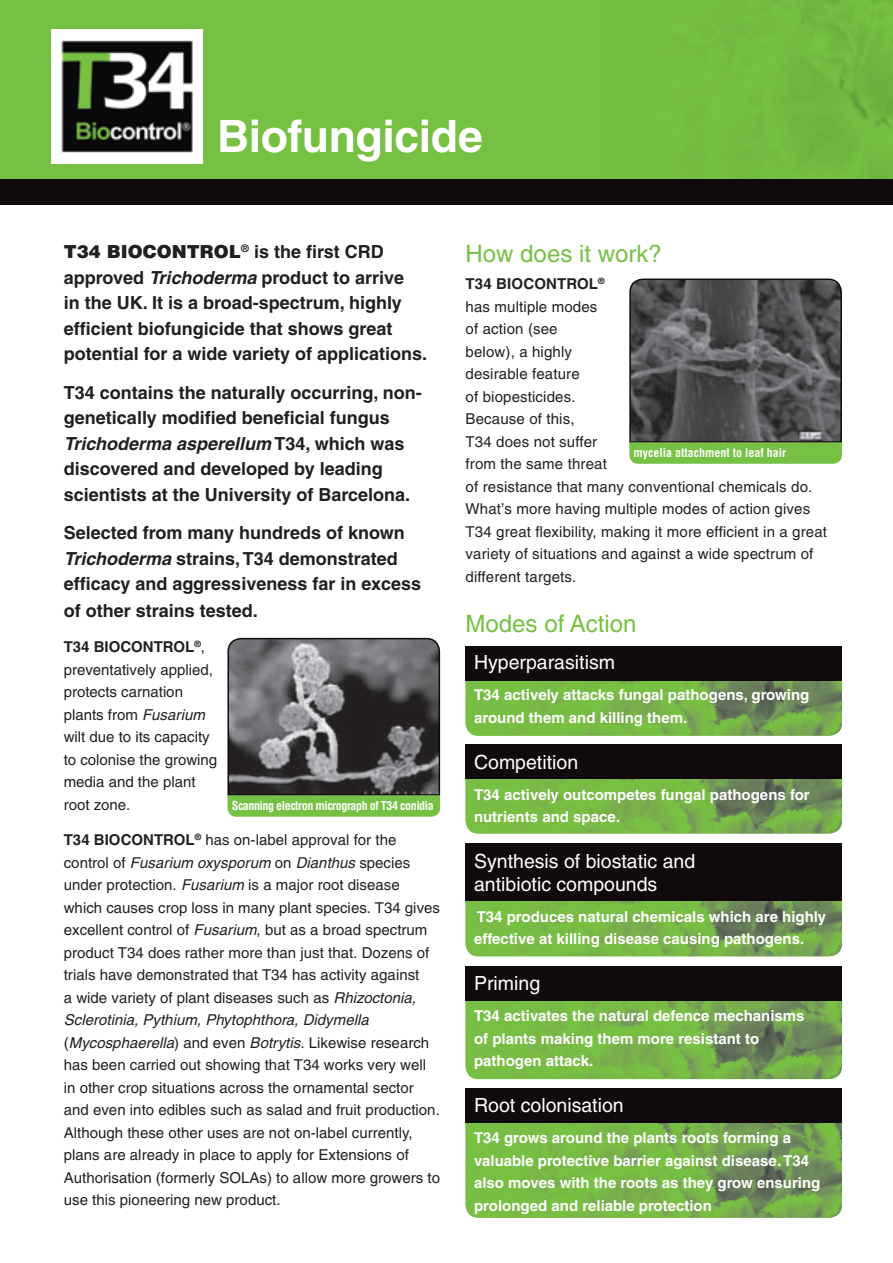
<style>
.page{position:relative;width:893px;height:1263px;background:#fff}
.page>*{position:absolute;margin:0;border:0;box-sizing:border-box;transform-origin:0 0}
.t1{font:700 44.7px "Helvetica";letter-spacing:-.01em;color:#fff}
.t2{font:24px "Helvetica";color:#76c043}
.t3{font:19.5px/22.5px "Helvetica";color:#fff}
.t4{font:700 18px/25.5px "Helvetica";color:#231f20}
.t5{font:15px/22.5px "Helvetica";color:#231f20}
.t6{font:700 15px/22.5px "Helvetica";color:#fff}
.t7{font:700 condensed 12px "Helvetica";letter-spacing:-.035em;color:#fff}
.t8{font:700 condensed 12px "Helvetica";color:#fff}
.s1{font-weight:900}
.s2{font-style:italic}
.s3{font-weight:700}
</style>
<div class="page">
<div style="left:0;top:0;width:893px;height:204px;background:#110a0c"></div>
<div style="left:0;top:0;width:893px;height:179px;background:#76c043"></div>
<img style="left:788px;top:0;width:105px;height:179px">
<img style="left:51px;top:30px;width:151px;height:134px">
<svg style="left:227px;top:637px;width:214px;height:180px;background:#646c60"></svg>
<svg style="left:629px;top:278px;width:213px;height:186px;background:#586054"></svg>
<img style="left:466px;top:680px;width:376px;height:56px">
<img style="left:466px;top:778px;width:376px;height:55px">
<img style="left:466px;top:1000px;width:376px;height:79px">
<img style="left:466px;top:1123px;width:376px;height:95px">
<img style="left:466px;top:901px;width:376px;height:55px">
<div style="left:466px;top:646px;width:376px;height:34px;background:#110a0c"></div>
<div style="left:466px;top:744px;width:376px;height:34px;background:#110a0c"></div>
<div style="left:466px;top:966px;width:376px;height:34px;background:#110a0c"></div>
<div style="left:466px;top:1089px;width:376px;height:34px;background:#110a0c"></div>
<div style="left:466px;top:843px;width:376px;height:58px;background:#110a0c"></div>
<h1 class="t1" style="left:217px;top:109px;width:267px">Biofungicide</h1>
<p class="t4" style="left:64px;top:239px;width:365px"><span class="s1">T34 BIOCONTROL</span><sup>®</sup> is the first CRD approved <span class="s2">Trichoderma</span> product to arrive<br>in the UK. It is a broad-spectrum, highly efficient biofungicide that shows great potential for a wide variety of applications.</p>
<p class="t4" style="left:64px;top:379px;width:360px">T34 contains the naturally occurring, non&shy;genetically modified beneficial fungus <span class="s2">Trichoderma asperellum</span> T34, which was discovered and developed by leading scientists at the University of Barcelona.</p>
<p class="t4" style="left:64px;top:519px;width:359px;line-height:26px">Selected from many hundreds of known <span class="s2">Trichoderma</span> strains, T34 demonstrated efficacy and aggressiveness far in excess of other strains tested.</p>
<p class="t5" style="left:64px;top:636px;width:155px"><span class="s3">T34 BIOCONTROL</span><sup>®</sup>, preventatively applied, protects carnation plants from <span class="s2">Fusarium </span>wilt due to its capacity to colonise the growing media and the plant root zone.</p>
<p class="t5" style="left:64px;top:828px;width:378px"><span class="s3">T34 BIOCONTROL</span><sup>®</sup> has on-label approval for the control of <span class="s2">Fusarium oxysporum</span> on <span class="s2">Dianthus</span> species under protection. <span class="s2">Fusarium</span> is a major root disease which causes crop loss in many plant species. T34 gives excellent control of <span class="s2">Fusarium</span>, but as a broad spectrum product T34 does rather more than just that. Dozens of trials have demonstrated that T34 has activity against<br>a wide variety of plant diseases such as <span class="s2">Rhizoctonia, Sclerotinia, Pythium, Phytophthora, Didymella </span>(<span class="s2">Mycosphaerella</span>) and even <span class="s2">Botrytis</span>. Likewise research has been carried out showing that T34 works very well in other crop situations across the ornamental sector and even into edibles such as salad and fruit production.<br>Although these other uses are not on-label currently, plans are already in place to apply for Extensions of Authorisation (formerly SOLAs) to allow more growers to use this pioneering new product.</p>
<p class="t7" style="left:232px;top:798px;width:204px">Scanning electron micrograph of T34 conidia</p>
<h2 class="t2" style="left:466px;top:240px;width:198px">How does it work?</h2>
<p class="t5" style="left:466px;top:273px;width:363px"><span class="s3">T34 BIOCONTROL</span><sup>®<br></sup>has multiple modes<br>of action (see<br>below), a highly<br>desirable feature<br>of biopesticides.<br>Because of this,<br>T34 does not suffer<br>from the same threat<br>of resistance that many conventional chemicals do.<br>What’s more having multiple modes of action gives<br>T34 great flexibility, making it more efficient in a great variety of situations and against a wide spectrum of different targets.</p>
<p class="t8" style="left:634px;top:445px;width:154px">mycelia attachment to leaf hair</p>
<h2 class="t2" style="left:466px;top:610px;width:172px">Modes of Action</h2>
<h3 class="t3" style="left:474px;top:651px;width:142px">Hyperparasitism</h3>
<p class="t6" style="left:474px;top:684px;width:337px">T34 actively attacks fungal pathogens, growing around them and killing them.</p>
<h3 class="t3" style="left:474px;top:751px;width:106px">Competition</h3>
<p class="t6" style="left:474px;top:783px;width:337px">T34 actively outcompetes fungal pathogens for nutrients and space.</p>
<h3 class="t3" style="left:474px;top:850px;width:223px">Synthesis of biostatic and antibiotic compounds</h3>
<p class="t6" style="left:474px;top:905px;width:353px">T34 produces natural chemicals which are highly effective at killing disease causing pathogens.</p>
<h3 class="t3" style="left:474px;top:972px;width:68px">Priming</h3>
<p class="t6" style="left:474px;top:1004px;width:332px">T34 activates the natural defence mechanisms of plants making them more resistant to pathogen attack.</p>
<h3 class="t3" style="left:474px;top:1094px;width:151px">Root colonisation</h3>
<p class="t6" style="left:474px;top:1126px;width:348px">T34 grows around the plants roots forming a valuable protective barrier against disease. T34 also moves with the roots as they grow ensuring prolonged and reliable protection</p>
</div>
